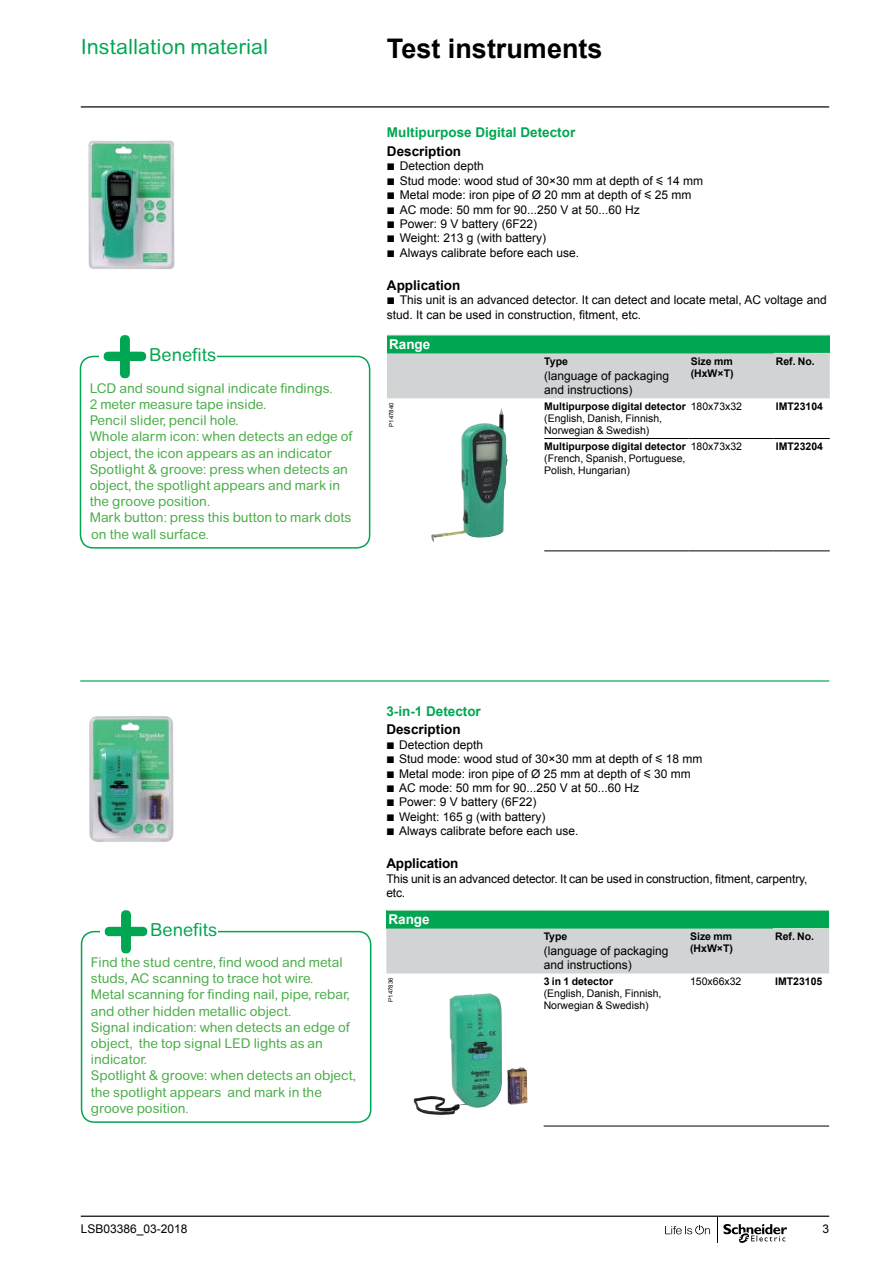
<style>
.page{position:relative;width:893px;height:1263px;background:#fff}
.page>*{position:absolute;margin:0;border:0;box-sizing:border-box;transform-origin:0 0}
.t1{font:700 27px "Arial";color:#000}
.t2{font:21px "Arial Rounded MT Pro";color:#00a651}
.t3{font:18px "Arial Rounded MT Pro";color:#00a651}
.t4{font:13.5px/16.2px "Arial Rounded MT Pro";color:#4aad48}
.t5{font:700 13.5px "Arial";color:#000}
.t6{font:700 13.5px "Arial";color:#00a651}
.t7{font:700 13.5px "Arial";color:#fff}
.t8{font:12px/14.4px "Arial";color:#000}
.t9{font:10.5px/12px "Arial";color:#000}
.t10{font:700 10.5px/12px "Arial";color:#000}
.t11{font:6px "Arial";color:#000}
.s1{font-family:"Graph Schneider"}
</style>
<div class="page">
<hr style="left:81px;top:1215px;width:748px;height:2px;background:#000">
<hr style="left:81px;top:106px;width:748px;height:1px;background:#000">
<svg style="left:665px;top:1225px;width:45px;height:9px"></svg>
<svg style="left:717px;top:1217px;width:70px;height:26px"></svg>
<hr style="left:80px;top:680px;width:749px;height:2px;background:#00a651">
<div style="left:387px;top:335px;width:443px;height:18px;background:#00a651"></div>
<div style="left:387px;top:353px;width:443px;height:45px;background:#d1d3d4"></div>
<svg style="left:387px;top:335px;width:13px;height:1px"></svg>
<hr style="left:400px;top:335px;width:144px;height:1px;background:#cce7d3">
<hr style="left:544px;top:335px;width:145px;height:1px;background:#cce7d3">
<hr style="left:689px;top:335px;width:85px;height:1px;background:#cce7d3">
<hr style="left:774px;top:335px;width:56px;height:1px;background:#cce7d3">
<hr style="left:774px;top:353px;width:56px;height:1px;background:#cce7d3">
<hr style="left:544px;top:551px;width:145px;height:1px;background:#000">
<hr style="left:689px;top:551px;width:85px;height:1px;background:#000">
<hr style="left:774px;top:551px;width:56px;height:1px;background:#000">
<hr style="left:544px;top:438px;width:145px;height:1px;background:#000">
<hr style="left:689px;top:438px;width:85px;height:1px;background:#000">
<hr style="left:774px;top:438px;width:56px;height:1px;background:#000">
<img style="left:431px;top:408px;width:77px;height:134px">
<div style="left:80px;top:356px;width:290px;height:193px;border:2px solid #00a651;border-radius:13px"></div>
<div style="left:99px;top:335px;width:50px;height:44px;background:#fff"></div>
<svg style="left:104px;top:335px;width:42px;height:43px"></svg>
<div style="left:149px;top:347px;width:68px;height:17px;background:#fff"></div>
<div style="left:386px;top:910px;width:443px;height:18px;background:#00a651"></div>
<div style="left:386px;top:928px;width:443px;height:45px;background:#d1d3d4"></div>
<svg style="left:386px;top:910px;width:13px;height:1px"></svg>
<hr style="left:399px;top:910px;width:145px;height:1px;background:#cce7d3">
<hr style="left:544px;top:910px;width:144px;height:1px;background:#cce7d3">
<hr style="left:688px;top:910px;width:85px;height:1px;background:#cce7d3">
<hr style="left:773px;top:910px;width:56px;height:1px;background:#cce7d3">
<hr style="left:773px;top:928px;width:56px;height:1px;background:#cce7d3">
<hr style="left:544px;top:1126px;width:144px;height:1px;background:#000">
<hr style="left:688px;top:1126px;width:85px;height:1px;background:#000">
<hr style="left:773px;top:1126px;width:56px;height:1px;background:#000">
<img style="left:413px;top:993px;width:114px;height:122px">
<div style="left:81px;top:931px;width:290px;height:192px;border:2px solid #00a651;border-radius:13px"></div>
<div style="left:100px;top:910px;width:50px;height:44px;background:#fff"></div>
<svg style="left:105px;top:910px;width:42px;height:43px"></svg>
<div style="left:150px;top:922px;width:68px;height:17px;background:#fff"></div>
<img style="left:88px;top:140px;width:87px;height:129px">
<img style="left:89px;top:716px;width:85px;height:126px">
<h2 class="t2" style="left:81px;top:34px;width:189px">Installation material</h2>
<h1 class="t1" style="left:387px;top:30px;width:217px">Test instruments</h1>
<h3 class="t3" style="left:149px;top:344px;width:69px">Benefits</h3>
<p class="t4" style="left:90px;top:380px;width:264px">LCD and sound signal indicate findings.<br>2 meter measure tape inside.<br>Pencil slider, pencil hole.<br>Whole alarm icon: when detects an edge of object, the icon appears as an indicator Spotlight &amp; groove: press when detects an object, the spotlight appears and mark in the groove position.<br>Mark button: press this button to mark dots on the wall surface.</p>
<p class="t6" style="left:387px;top:124px;width:190px">Multipurpose Digital Detector</p>
<p class="t5" style="left:387px;top:142px;width:76px">Description</p>
<p class="t8" style="left:387px;top:159px;width:318px"><span class="s1">b</span> Detection depth<br><span class="s1">b</span> Stud mode: wood stud of 30×30 mm at depth of <span class="s1">y</span> 14 mm <span class="s1">b</span> Metal mode: iron pipe of Ø 20 mm at depth of <span class="s1">y</span> 25 mm<br><span class="s1">b</span> AC mode: 50 mm for 90...250 V at 50...60 Hz<br><span class="s1">b</span> Power: 9 V battery (6F22)<br><span class="s1">b</span> Weight: 213 g (with battery)<br><span class="s1">b</span> Always calibrate before each use.</p>
<p class="t5" style="left:387px;top:276px;width:75px">Application</p>
<p class="t8" style="left:387px;top:293px;width:441px"><span class="s1">b</span> This unit is an advanced detector. It can detect and locate metal, AC voltage and stud. It can be used in construction, fitment, etc.</p>
<p class="t7" style="left:389px;top:335px;width:43px">Range</p>
<p class="t10" style="left:544px;top:356px;width:25px">Type</p>
<p class="t8" style="left:544px;top:368px;width:126px">(language of packaging and instructions)</p>
<p class="t10" style="left:691px;top:356px;width:44px">Size mm (HxW×T)</p>
<p class="t10" style="left:776px;top:356px;width:41px">Ref. No.</p>
<p class="t9" style="left:691px;top:401px;width:53px">180x73x32</p>
<p class="t10" style="left:776px;top:401px;width:49px">IMT23104</p>
<p class="t11" style="left:387px;top:427px;width:26px;rotate:-90deg">P147840</p>
<p class="t10" style="left:544px;top:401px;width:143px">Multipurpose digital detector</p>
<p class="t9" style="left:544px;top:413px;width:119px">(English, Danish, Finnish,<br>Norwegian &amp; Swedish)</p>
<p class="t9" style="left:691px;top:441px;width:53px">180x73x32</p>
<p class="t10" style="left:776px;top:441px;width:49px">IMT23204</p>
<p class="t10" style="left:544px;top:441px;width:143px">Multipurpose digital detector</p>
<p class="t9" style="left:544px;top:453px;width:143px">(French, Spanish, Portuguese,<br>Polish, Hungarian)</p>
<h3 class="t3" style="left:150px;top:919px;width:69px">Benefits</h3>
<p class="t4" style="left:91px;top:955px;width:267px">Find the stud centre, find wood and metal studs, AC scanning to trace hot wire.<br>Metal scanning for finding nail, pipe, rebar, and other hidden metallic object.<br>Signal indication: when detects an edge of object, the top signal LED lights as an indicator.<br>Spotlight &amp; groove: when detects an object, the spotlight appears and mark in the groove position.</p>
<p class="t6" style="left:386px;top:702px;width:96px">3-in-1 Detector</p>
<p class="t5" style="left:386px;top:721px;width:76px">Description</p>
<p class="t8" style="left:386px;top:737px;width:318px"><span class="s1">b</span> Detection depth<br><span class="s1">b</span> Stud mode: wood stud of 30×30 mm at depth of <span class="s1">y</span> 18 mm <span class="s1">b</span> Metal mode: iron pipe of Ø 25 mm at depth of <span class="s1">y</span> 30 mm<br><span class="s1">b</span> AC mode: 50 mm for 90...250 V at 50...60 Hz<br><span class="s1">b</span> Power: 9 V battery (6F22)<br><span class="s1">b</span> Weight: 165 g (with battery)<br><span class="s1">b</span> Always calibrate before each use.</p>
<p class="t5" style="left:386px;top:854px;width:74px">Application</p>
<p class="t8" style="left:386px;top:871px;width:423px">This unit is an advanced detector. It can be used in construction, fitment, carpentry, etc.</p>
<p class="t7" style="left:388px;top:910px;width:43px">Range</p>
<p class="t10" style="left:544px;top:931px;width:25px">Type</p>
<p class="t8" style="left:544px;top:943px;width:126px">(language of packaging and instructions)</p>
<p class="t11" style="left:387px;top:1002px;width:26px;rotate:-90deg">P147836</p>
<p class="t10" style="left:544px;top:976px;width:71px">3 in 1 detector</p>
<p class="t9" style="left:544px;top:988px;width:119px">(English, Danish, Finnish,<br>Norwegian &amp; Swedish)</p>
<p class="t10" style="left:690px;top:931px;width:44px">Size mm (HxW×T)</p>
<p class="t10" style="left:775px;top:931px;width:41px">Ref. No.</p>
<p class="t9" style="left:690px;top:976px;width:53px">150x66x32</p>
<p class="t10" style="left:775px;top:976px;width:49px">IMT23105</p>
<p class="t8" style="left:81px;top:1221px;width:108px">LSB03386_03-2018</p>
<p class="t8" style="left:822px;top:1222px;width:8px">3</p>
</div>
